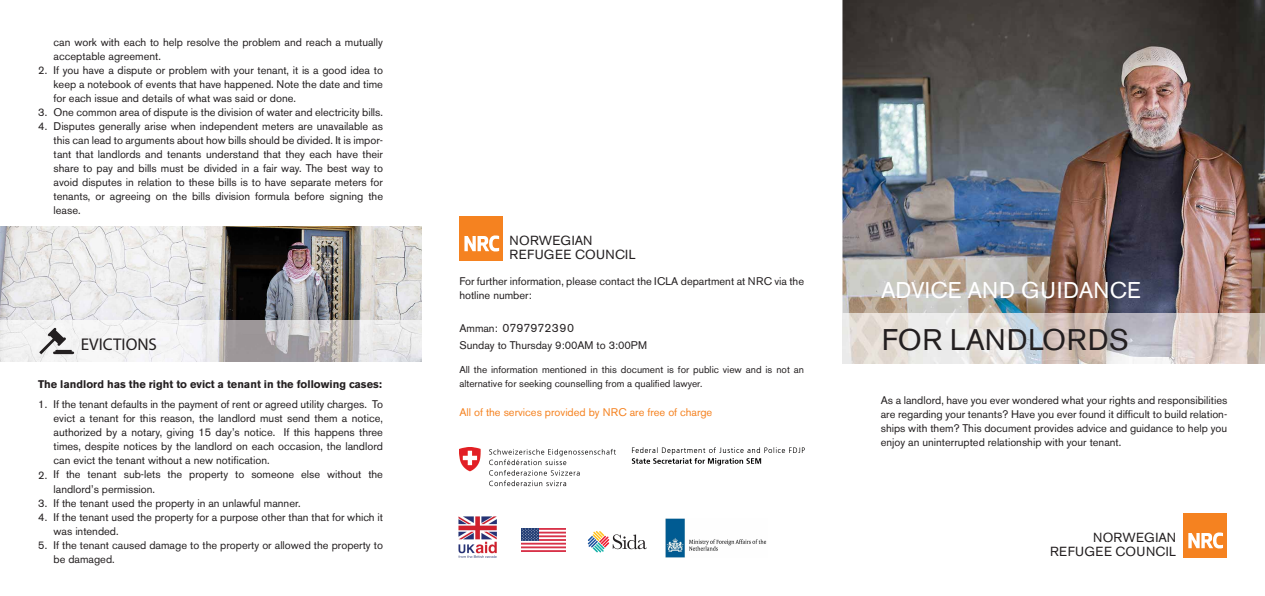
<style>
.page{position:relative;width:1265px;height:596px;background:#fff}
.page>*{position:absolute;margin:0;border:0;box-sizing:border-box;transform-origin:0 0}
.t1{font:29.6px "Akzidenz Grotesk BE";letter-spacing:.02em;color:#231f20}
.t2{font:22.6px "Akzidenz Grotesk BE";letter-spacing:.02em;color:#fff}
.t3{font:17px "Myriad Pro";color:#231f20}
.t4{font:13.1px/14px "Akzidenz Grotesk BE";letter-spacing:.02em;color:#231f20;text-align:right}
.t5{font:12px "Akzidenz Grotesk BE";letter-spacing:-.005em;color:#231f20}
.t6{font:11px/14px "Akzidenz Grotesk BE";color:#231f20}
.t7{font:700 11px "Akzidenz Grotesk BE";color:#231f20}
.t8{font:11px "Akzidenz Grotesk BE";color:#f58220}
.t9{font:10px "Akzidenz Grotesk BE";color:#231f20}
.s1{font-size:11px}
</style>
<div class="page">
<img style="left:0;top:227px;width:421px;height:135px">
<img style="left:842px;top:0;width:422px;height:313px">
<img style="left:842px;top:313px;width:422px;height:50px">
<div style="left:1182px;top:513px;width:44px;height:44px;background:#f58220"></div>
<svg style="left:1188px;top:532px;width:34px;height:17px"></svg>
<div style="left:459px;top:216px;width:44px;height:45px;background:#f58220"></div>
<svg style="left:464px;top:235px;width:35px;height:17px"></svg>
<img style="left:459px;top:447px;width:157px;height:40px">
<img style="left:631px;top:447px;width:174px;height:18px">
<svg style="left:587px;top:531px;width:59px;height:21px"></svg>
<img style="left:665px;top:518px;width:102px;height:39px">
<img style="left:458px;top:516px;width:38px;height:41px">
<img style="left:521px;top:528px;width:45px;height:23px">
<svg style="left:39px;top:327px;width:35px;height:27px"></svg>
<p class="t6" style="left:54px;top:35px;width:331px">can work with each to help resolve the problem and reach a mutually acceptable agreement.<br>If you have a dispute or problem with your tenant, it is a good idea to keep a notebook of events that have happened. Note the date and time for each issue and details of what was said or done.<br>One common area of dispute is the division of water and electricity bills.<br>Disputes generally arise when independent meters are unavailable as this can lead to arguments about how bills should be divided. It is impor&shy;tant that landlords and tenants understand that they each have their share to pay and bills must be divided in a fair way. The best way to avoid disputes in relation to these bills is to have separate meters for tenants, or agreeing on the bills division formula before signing the lease.</p>
<p class="t6" style="left:38px;top:63px;width:10px">2.</p>
<p class="t6" style="left:38px;top:105px;width:10px">3.<br>4.</p>
<h3 class="t3" style="left:81px;top:333px;width:78px">EVICTIONS</h3>
<p class="t4" style="left:509px;top:233px;width:127px;text-align:left">NORWEGIAN<br>REFUGEE COUNCIL</p>
<p class="t6" style="left:459px;top:274px;width:346px">For further information, please contact the ICLA department at NRC via the hotline number:</p>
<p class="t5" style="left:459px;top:321px;width:116px"><span class="s1">Amman:</span> 0797972390</p>
<p class="t6" style="left:459px;top:338px;width:189px">Sunday to Thursday 9:00AM to 3:00PM</p>
<p class="t9" style="left:459px;top:364px;width:346px">All the information mentioned in this document is for public view and is not an</p>
<p class="t7" style="left:38px;top:377px;width:345px">The landlord has the right to evict a tenant in the following cases:</p>
<p class="t9" style="left:459px;top:378px;width:244px">alternative for seeking counselling from a qualified lawyer.</p>
<p class="t6" style="left:54px;top:397px;width:331px">If the tenant defaults in the payment of rent or agreed utility charges. To evict a tenant for this reason, the landlord must send them a notice, authorized by a notary, giving 15 day’s notice. If this happens three times, despite notices by the landlord on each occasion, the landlord can evict the tenant without a new notification.<br>If the tenant sub-lets the property to someone else without the landlord’s permission.<br>If the tenant used the property in an unlawful manner.<br>If the tenant used the property for a purpose other than that for which it was intended.<br>If the tenant caused damage to the property or allowed the property to be damaged.</p>
<p class="t6" style="left:38px;top:397px;width:10px">1.</p>
<p class="t6" style="left:38px;top:467px;width:10px">2.</p>
<p class="t6" style="left:38px;top:495px;width:10px">3.<br>4.</p>
<p class="t6" style="left:38px;top:537px;width:10px">5.</p>
<p class="t8" style="left:459px;top:405px;width:254px">All of the services provided by NRC are free of charge</p>
<h2 class="t2" style="left:880px;top:276px;width:261px">ADVICE AND GUIDANCE</h2>
<h1 class="t1" style="left:881px;top:322px;width:249px">FOR LANDLORDS</h1>
<p class="t6" style="left:880px;top:392px;width:348px;text-align:justify">As a landlord, have you ever wondered what your rights and responsibilities are regarding your tenants? Have you ever found it difficult to build relation&shy;ships with them? This document provides advice and guidance to help you enjoy an uninterrupted relationship with your tenant.</p>
<p class="t4" style="left:1049px;top:530px;width:127px">NORWEGIAN<br>REFUGEE COUNCIL</p>
</div>
